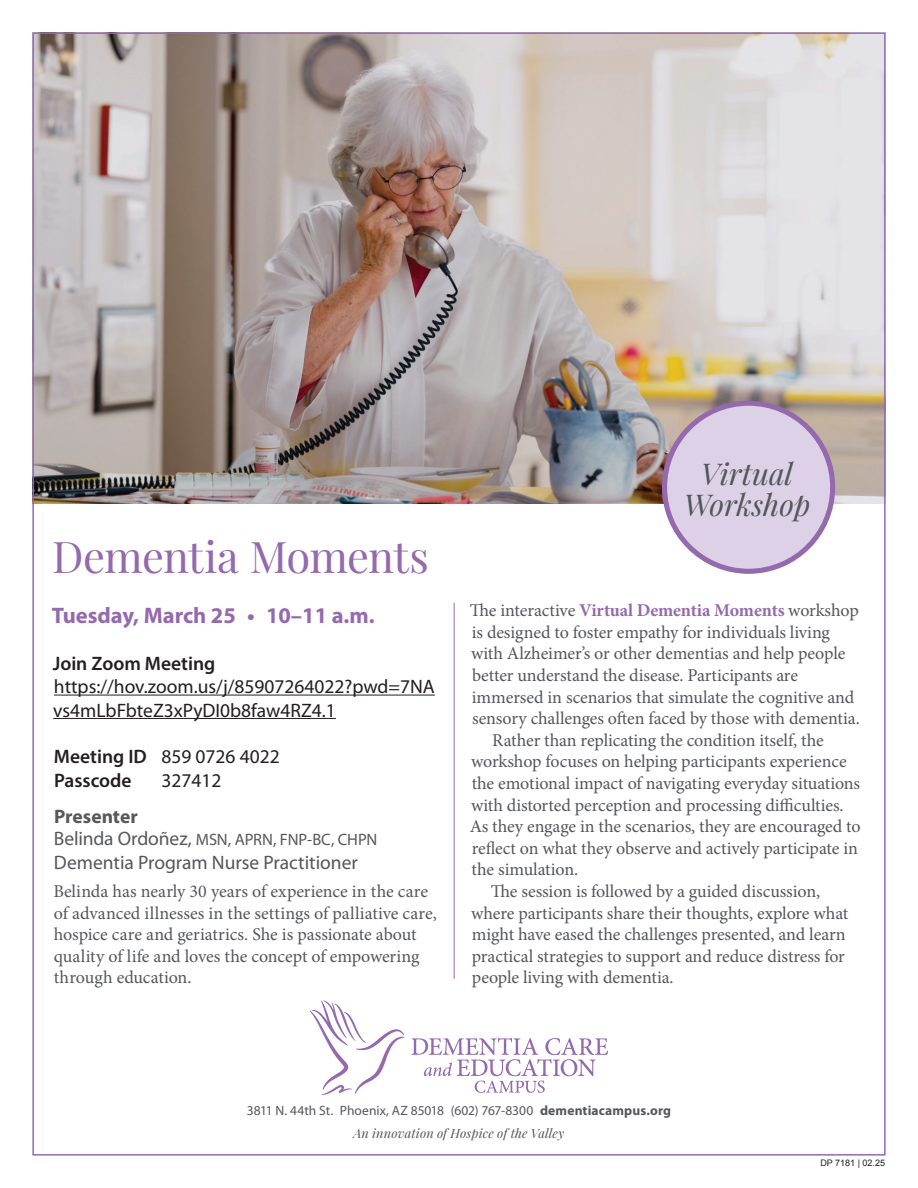
<style>
.page{position:relative;width:918px;height:1188px;background:#fff}
.page>*{position:absolute;margin:0;border:0;box-sizing:border-box;transform-origin:0 0}
.t1{font:43.5px "Playfair Display";letter-spacing:-.02em;color:#9569ad}
.t2{font:italic 30px/31.5px "Playfair Display";color:#54565a;text-align:center}
.t3{font:700 22.5px "Myriad Pro";color:#9569ad}
.t4{font:19.5px/23.4px "Myriad Pro";color:#231f20}
.t5{font:600 19.5px/23.4px "Myriad Pro";color:#231f20}
.t6{font:19.5px "Myriad Pro";color:#54565a}
.t7{font:700 19.5px "Myriad Pro";color:#57585a}
.t8{font:18px/21.6px "Minion Pro";letter-spacing:-.005em;color:#54565a}
.t9{font:16.5px "Myriad Pro";letter-spacing:-.01em;color:#57585a}
.t10{font:13.5px "Myriad Pro";letter-spacing:-.005em;color:#54565a}
.t11{font:italic 12.75px "Playfair Display";letter-spacing:.015em;color:#54565a}
.t12{font:9px "Arial";color:#231f20}
.s1{font-weight:400}
.s2{font-size:19.5px}
.s3{font-weight:700;color:#9569ad}
.s4{font-weight:700}
</style>
<div class="page">
<img style="left:35px;top:35px;width:848px;height:468px">
<svg style="left:412px;top:1038px;width:196px;height:55px"></svg>
<svg style="left:310px;top:1000px;width:94px;height:95px"></svg>
<div style="left:665px;top:403px;width:168px;height:168px;background:#dcd1e7;border-radius:50%"></div>
<div style="left:662px;top:401px;width:173px;height:173px;border:5px solid #9569ad;border-radius:50%"></div>
<hr style="left:54px;top:695px;width:381px;height:1px;background:#231f20">
<hr style="left:53px;top:718px;width:283px;height:1px;background:#231f20">
<hr style="left:454px;top:603px;width:1px;height:376px;background:#9569ad">
<h1 class="t1" style="left:52px;top:523px;width:378px">Dementia Moments</h1>
<p class="t3" style="left:52px;top:601px;width:324px">Tuesday, March 25 • 10–11 a.m.</p>
<p class="t5" style="left:53px;top:651px;width:164px">Join Zoom Meeting</p>
<p class="t4" style="left:53px;top:675px;width:383px">https://hov.zoom.us/j/85907264022?pwd=7NA vs4mLbFbteZ3xPyDI0b8faw4RZ4.1</p>
<p class="t5" style="left:54px;top:745px;width:227px">Meeting ID <span class="s1">859 0726 4022<br></span>Passcode</p>
<p class="t4" style="left:161px;top:768px;width:62px">327412</p>
<p class="t7" style="left:54px;top:803px;width:85px">Presenter</p>
<p class="t9" style="left:54px;top:830px;width:325px"><span class="s2">Belinda Ordoñez,</span> MSN, APRN, FNP-BC, CHPN</p>
<p class="t6" style="left:54px;top:850px;width:305px">Dementia Program Nurse Practitioner</p>
<p class="t8" style="left:53px;top:881px;width:385px">Belinda has nearly 30 years of experience in the care of advanced illnesses in the settings of palliative care, hospice care and geriatrics. She is passionate about quality of life and loves the concept of empowering through education.</p>
<h2 class="t2" style="left:684px;top:455px;width:128px">Virtual<br>Workshop</h2>
<p class="t8" style="left:470px;top:600px;width:391px">The interactive <span class="s3">Virtual Dementia Moments</span> workshop</p>
<p class="t8" style="left:472px;top:621px;width:360px">is designed to foster empathy for individuals living</p>
<p class="t8" style="left:471px;top:643px;width:376px">with Alzheimer’s or other dementias and help people</p>
<p class="t8" style="left:472px;top:665px;width:327px">better understand the disease. Participants are</p>
<p class="t8" style="left:472px;top:686px;width:384px">immersed in scenarios that simulate the cognitive and</p>
<p class="t8" style="left:472px;top:708px;width:389px">sensory challenges often faced by those with dementia.</p>
<p class="t8" style="left:492px;top:729px;width:333px">Rather than replicating the condition itself, the</p>
<p class="t8" style="left:471px;top:751px;width:377px">workshop focuses on helping participants experience</p>
<p class="t8" style="left:472px;top:773px;width:390px">the emotional impact of navigating everyday situations</p>
<p class="t8" style="left:471px;top:794px;width:374px">with distorted perception and processing difficulties.</p>
<p class="t8" style="left:470px;top:816px;width:393px">As they engage in the scenarios, they are encouraged to</p>
<p class="t8" style="left:472px;top:837px;width:388px">reflect on what they observe and actively participate in</p>
<p class="t8" style="left:472px;top:859px;width:108px">the simulation.</p>
<p class="t8" style="left:491px;top:881px;width:331px">The session is followed by a guided discussion,</p>
<p class="t8" style="left:471px;top:902px;width:379px">where participants share their thoughts, explore what</p>
<p class="t8" style="left:472px;top:924px;width:375px">might have eased the challenges presented, and learn</p>
<p class="t8" style="left:472px;top:945px;width:375px">practical strategies to support and reduce distress for</p>
<p class="t8" style="left:472px;top:967px;width:203px">people living with dementia.</p>
<p class="t10" style="left:247px;top:1102px;width:426px">3811 N. 44th St. Phoenix, AZ 85018 (602) 767-8300 <span class="s4">dementiacampus.org</span></p>
<p class="t11" style="left:354px;top:1123px;width:212px">An innovation of Hospice of the Valley</p>
<p class="t12" style="left:820px;top:1157px;width:66px">DP 7181 | 02.25</p>
</div>
